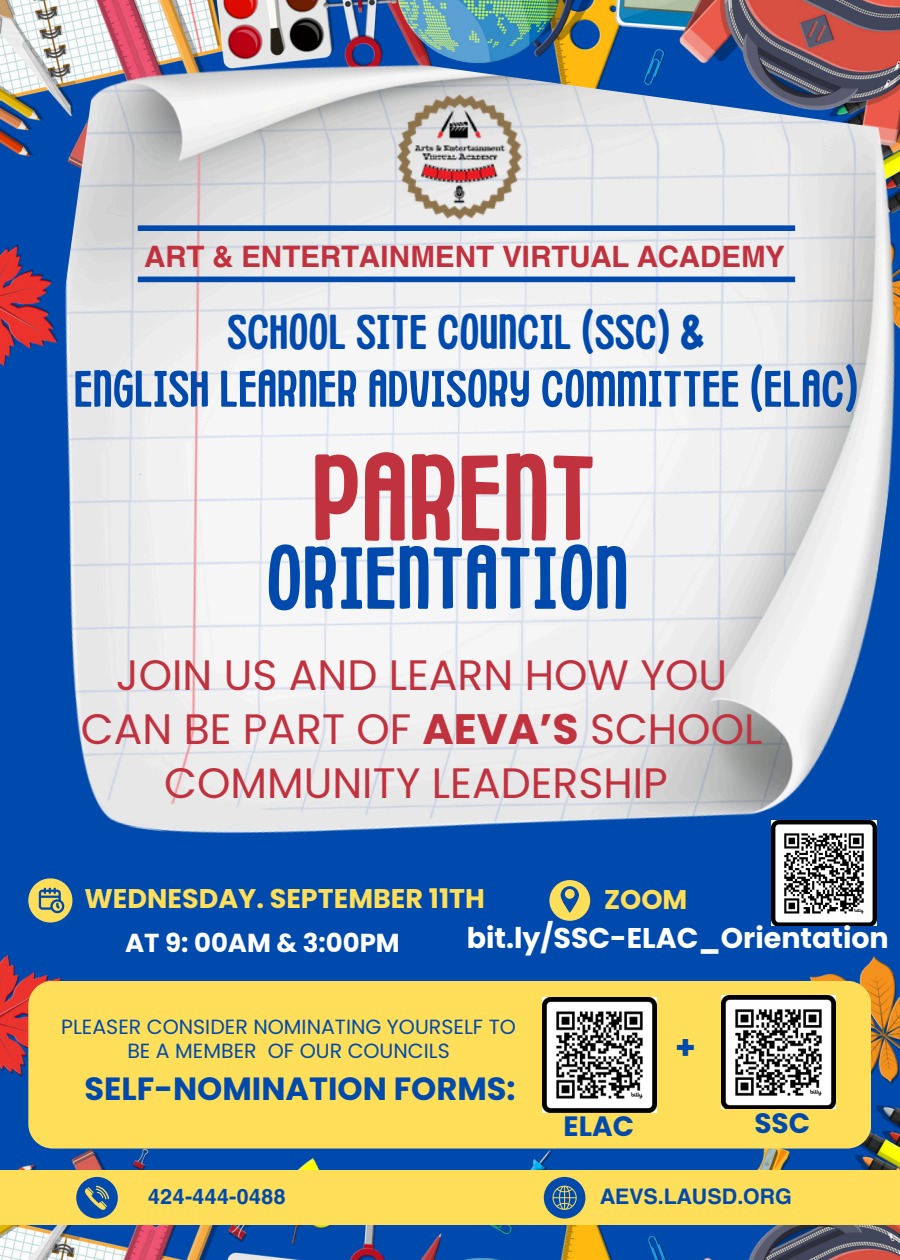
<style>
.page{position:relative;width:900px;height:1260px;background:#004aad}
.page>*{position:absolute;margin:0;border:0;box-sizing:border-box;transform-origin:0 0}
.t1{font:121.25px "Childling";color:#c1323f}
.t2{font:87.75px "Childling";color:#004aad}
.t3{font:51px "Childling";color:#004aad}
.t4{font:48.5px "Childling";color:#004aad}
.t5{font:42.5px/54.5px "Poppins";color:#c1323f;text-align:center}
.t6{font:700 33px "Poppins";color:#004aad}
.t7{font:700 32px "Poppins";color:#004aad}
.t8{font:700 29.5px "Helvetica World";color:#c1323f}
.t9{font:700 28.5px "Poppins";color:#fff}
.t10{font:700 28px "Poppins";color:#004aad}
.t11{font:700 27px "Poppins";color:#ffde59}
.t12{font:700 26px "Poppins";color:#fff}
.t13{font:700 21.5px "Helvetica World";color:#004aad}
.t14{font:20.5px/24px "Poppins";color:#004aad;text-align:center}
.s1{font-weight:700}
</style>
<div class="page">
<img style="left:0;top:0;width:900px;height:21px">
<img style="left:0;top:956px;width:900px;height:304px">
<div style="left:0;top:1170px;width:900px;height:55px;background:#ffde59"></div>
<svg style="left:76px;top:1177px;width:41px;height:41px"></svg>
<svg style="left:544px;top:1177px;width:41px;height:41px"></svg>
<div style="left:28px;top:981px;width:843px;height:168px;background:#ffde59;border-radius:24px"></div>
<img style="left:0;top:21px;width:900px;height:902px">
<img style="left:391px;top:88px;width:139px;height:137px">
<div style="left:138px;top:225px;width:657px;height:6px;background:#004aad"></div>
<div style="left:138px;top:277px;width:657px;height:5px;background:#004aad"></div>
<img style="left:542px;top:998px;width:114px;height:114px">
<img style="left:721px;top:996px;width:115px;height:112px">
<img style="left:771px;top:821px;width:105px;height:105px">
<p class="t8" style="left:145px;top:233px;width:642px">ART &amp; ENTERTAINMENT VIRTUAL ACADEMY</p>
<h4 class="t4" style="left:227px;top:310px;width:480px">SCHOOL SITE COUNCIL (SSC) &amp;</h4>
<h4 class="t3" style="left:74px;top:366px;width:786px">ENGLISH LEARNER ADVISORY COMMITTEE (ELAC)</h4>
<p class="t1" style="left:312px;top:443px;width:286px">PARENT</p>
<h6 class="t2" style="left:266px;top:539px;width:364px">ORIENTATION</h6>
<p class="t5" style="left:81px;top:648px;width:683px">JOIN US AND LEARN HOW YOU<br>CAN BE PART OF <span class="s1">AEVA’S</span> SCHOOL<br>COMMUNITY LEADERSHIP</p>
<h6 class="t11" style="left:85px;top:879px;width:402px">WEDNESDAY. SEPTEMBER 11TH</h6>
<p class="t12" style="left:125px;top:925px;width:276px">AT 9: 00AM &amp; 3:00PM</p>
<p class="t9" style="left:467px;top:918px;width:424px">bit.ly/SSC-ELAC_Orientation</p>
<h6 class="t11" style="left:604px;top:880px;width:85px">ZOOM</h6>
<p class="t14" style="left:61px;top:1015px;width:456px">PLEASER CONSIDER NOMINATING YOURSELF TO<br>BE A MEMBER OF OUR COUNCILS</p>
<p class="t7" style="left:85px;top:1066px;width:433px">SELF-NOMINATION FORMS:</p>
<h6 class="t6" style="left:675px;top:1024px;width:22px">+</h6>
<p class="t10" style="left:564px;top:1106px;width:72px">ELAC</p>
<h6 class="t10" style="left:754px;top:1104px;width:57px">SSC</h6>
<h5 class="t13" style="left:148px;top:1178px;width:140px">424-444-0488</h5>
<p class="t13" style="left:600px;top:1178px;width:193px">AEVS.LAUSD.ORG</p>
</div>
